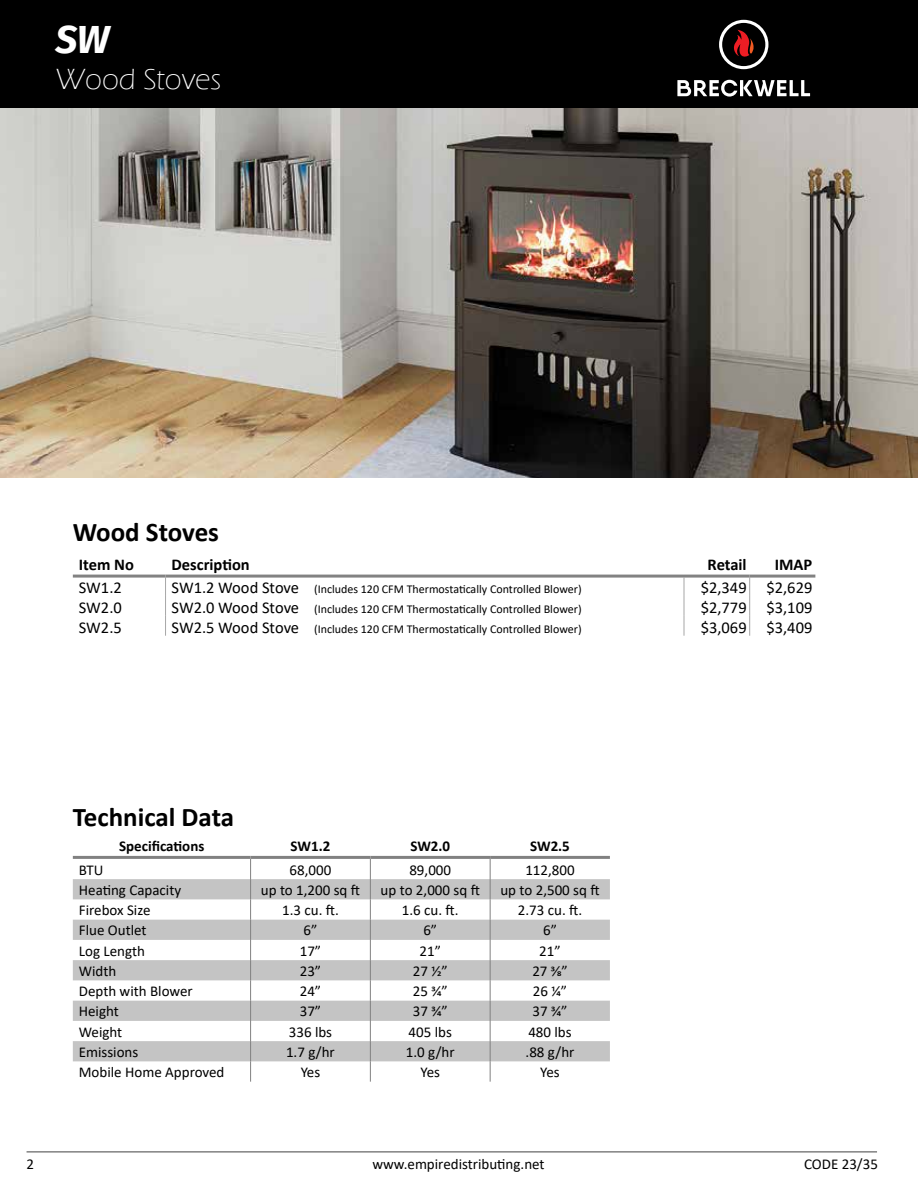
<style>
.page{position:relative;width:918px;height:1188px;background:#fff}
.page>*{position:absolute;margin:0;border:0;box-sizing:border-box;transform-origin:0 0}
.t1{font:italic 700 39px "Fira Sans";color:#fff}
.t2{font:300 30px "Eras ITC";color:#fff}
.t3{font:700 27px "Calibri";color:#000}
.t4{font:16.5px "Calibri";color:#000}
.t5{font:700 16.5px "Calibri";color:#000}
.t6{font:15px "Calibri";color:#000}
.t7{font:700 15px "Calibri";color:#000}
.t8{font:12px "Calibri";color:#000}
.s1{font-size:16.5px}
</style>
<div class="page">
<div style="left:0;top:0;width:918px;height:109px;background:#000"></div>
<hr style="left:27px;top:1151px;width:850px;height:2px;background:#818181">
<svg style="left:719px;top:20px;width:49px;height:49px;background:#4c3333"></svg>
<svg style="left:677px;top:80px;width:60px;height:17px"></svg>
<hr style="left:740px;top:80px;width:3px;height:16px;background:#fff">
<svg style="left:743px;top:80px;width:67px;height:16px"></svg>
<svg style="left:165px;top:578px;width:1px;height:58px"></svg>
<svg style="left:684px;top:578px;width:1px;height:58px"></svg>
<svg style="left:749px;top:578px;width:1px;height:58px"></svg>
<hr style="left:73px;top:575px;width:93px;height:3px;background:#828282">
<hr style="left:166px;top:575px;width:518px;height:3px;background:#828282">
<hr style="left:684px;top:575px;width:66px;height:3px;background:#828282">
<hr style="left:750px;top:575px;width:65px;height:3px;background:#828282">
<svg style="left:73px;top:879px;width:537px;height:182px;fill:#c4c4c4"></svg>
<hr style="left:73px;top:856px;width:178px;height:3px;background:#818181">
<hr style="left:251px;top:856px;width:119px;height:3px;background:#818181">
<hr style="left:370px;top:856px;width:120px;height:3px;background:#818181">
<hr style="left:490px;top:856px;width:120px;height:3px;background:#818181">
<svg style="left:250px;top:859px;width:1px;height:223px"></svg>
<svg style="left:370px;top:859px;width:1px;height:223px"></svg>
<svg style="left:490px;top:859px;width:1px;height:223px"></svg>
<img style="left:0;top:109px;width:918px;height:368px">
<h1 class="t1" style="left:56px;top:12px;width:55px">SW</h1>
<h2 class="t2" style="left:56px;top:62px;width:167px">Wood Stoves</h2>
<h3 class="t3" style="left:73px;top:513px;width:148px">Wood Stoves</h3>
<p class="t5" style="left:79px;top:553px;width:57px">Item No</p>
<p class="t5" style="left:172px;top:553px;width:80px">Description</p>
<p class="t5" style="left:708px;top:553px;width:41px">Retail</p>
<p class="t5" style="left:775px;top:553px;width:39px">IMAP</p>
<p class="t4" style="left:79px;top:576px;width:45px">SW1.2</p>
<p class="t8" style="left:172px;top:581px;width:412px"><span class="s1">SW1.2 Wood Stove</span> (Includes 120 CFM Thermostatically Controlled Blower)</p>
<p class="t4" style="left:701px;top:576px;width:113px">$2,349 $2,629</p>
<p class="t4" style="left:79px;top:596px;width:45px">SW2.0</p>
<p class="t8" style="left:172px;top:601px;width:412px"><span class="s1">SW2.0 Wood Stove</span> (Includes 120 CFM Thermostatically Controlled Blower)</p>
<p class="t4" style="left:701px;top:596px;width:113px">$2,779 $3,109</p>
<p class="t4" style="left:79px;top:616px;width:45px">SW2.5</p>
<p class="t8" style="left:172px;top:620px;width:412px"><span class="s1">SW2.5 Wood Stove</span> (Includes 120 CFM Thermostatically Controlled Blower)</p>
<p class="t4" style="left:701px;top:616px;width:113px">$3,069 $3,409</p>
<h3 class="t3" style="left:73px;top:798px;width:163px">Technical Data</h3>
<p class="t7" style="left:119px;top:836px;width:87px">Specifications</p>
<p class="t7" style="left:291px;top:836px;width:41px">SW1.2</p>
<p class="t7" style="left:410px;top:836px;width:41px">SW2.0</p>
<p class="t7" style="left:530px;top:836px;width:41px">SW2.5</p>
<p class="t6" style="left:79px;top:859px;width:26px">BTU</p>
<p class="t6" style="left:290px;top:859px;width:43px">68,000</p>
<p class="t6" style="left:409px;top:859px;width:43px">89,000</p>
<p class="t6" style="left:525px;top:859px;width:51px">112,800</p>
<p class="t6" style="left:79px;top:880px;width:104px">Heating Capacity</p>
<p class="t6" style="left:261px;top:880px;width:101px">up to 1,200 sq ft</p>
<p class="t6" style="left:381px;top:880px;width:101px">up to 2,000 sq ft</p>
<p class="t6" style="left:500px;top:880px;width:101px">up to 2,500 sq ft</p>
<p class="t6" style="left:79px;top:900px;width:73px">Firebox Size</p>
<p class="t6" style="left:282px;top:900px;width:58px">1.3 cu. ft.</p>
<p class="t6" style="left:402px;top:900px;width:58px">1.6 cu. ft.</p>
<p class="t6" style="left:518px;top:900px;width:66px">2.73 cu. ft.</p>
<p class="t6" style="left:79px;top:920px;width:69px">Flue Outlet</p>
<p class="t6" style="left:304px;top:920px;width:15px">6”</p>
<p class="t6" style="left:423px;top:920px;width:15px">6”</p>
<p class="t6" style="left:543px;top:920px;width:15px">6”</p>
<p class="t6" style="left:79px;top:940px;width:68px">Log Length</p>
<p class="t6" style="left:300px;top:940px;width:23px">17”</p>
<p class="t6" style="left:420px;top:940px;width:23px">21”</p>
<p class="t6" style="left:539px;top:940px;width:23px">21”</p>
<p class="t6" style="left:79px;top:961px;width:39px">Width</p>
<p class="t6" style="left:300px;top:961px;width:23px">23”</p>
<p class="t6" style="left:413px;top:961px;width:36px">27 1/2”</p>
<p class="t6" style="left:532px;top:961px;width:37px">27 3/8”</p>
<p class="t6" style="left:79px;top:981px;width:116px">Depth with Blower</p>
<p class="t6" style="left:300px;top:981px;width:23px">24”</p>
<p class="t6" style="left:413px;top:981px;width:36px">25 3/4”</p>
<p class="t6" style="left:533px;top:981px;width:36px">26 1/4”</p>
<p class="t6" style="left:79px;top:1001px;width:42px">Height</p>
<p class="t6" style="left:300px;top:1001px;width:23px">37”</p>
<p class="t6" style="left:413px;top:1001px;width:36px">37 3/4”</p>
<p class="t6" style="left:533px;top:1001px;width:36px">37 3/4”</p>
<p class="t6" style="left:79px;top:1021px;width:45px">Weight</p>
<p class="t6" style="left:289px;top:1021px;width:45px">336 lbs</p>
<p class="t6" style="left:409px;top:1021px;width:45px">405 lbs</p>
<p class="t6" style="left:528px;top:1021px;width:45px">480 lbs</p>
<p class="t6" style="left:79px;top:1042px;width:61px">Emissions</p>
<p class="t6" style="left:286px;top:1042px;width:50px">1.7 g/hr</p>
<p class="t6" style="left:406px;top:1042px;width:50px">1.0 g/hr</p>
<p class="t6" style="left:526px;top:1042px;width:50px">.88 g/hr</p>
<p class="t6" style="left:79px;top:1062px;width:147px">Mobile Home Approved</p>
<p class="t6" style="left:301px;top:1062px;width:21px">Yes</p>
<p class="t6" style="left:420px;top:1062px;width:21px">Yes</p>
<p class="t6" style="left:540px;top:1062px;width:21px">Yes</p>
<p class="t6" style="left:27px;top:1153px;width:9px">2</p>
<p class="t6" style="left:372px;top:1153px;width:174px">www.empiredistributing.net</p>
<p class="t6" style="left:804px;top:1153px;width:75px">CODE 23/35</p>
</div>
